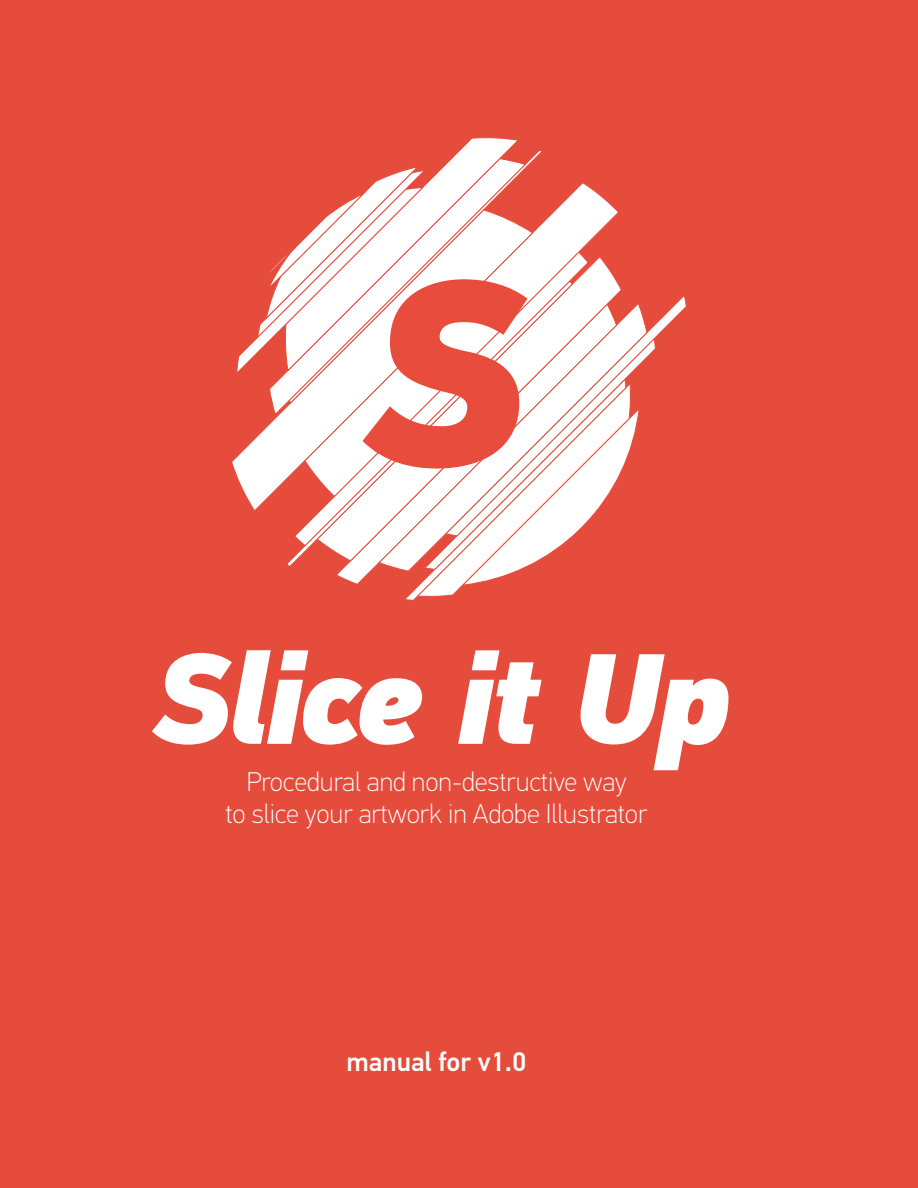
<style>
.page{position:relative;width:918px;height:1188px;background:#e54c3c}
.page>*{position:absolute;margin:0;border:0;box-sizing:border-box;transform-origin:0 0}
.t1{font:italic 900 265.65px "PF Din Text Pro";color:#e74c3c}
.t2{font:italic 900 128.7px "PF Din Text Pro";letter-spacing:-.05em;color:#fff}
.t3{font:100 27px/32.4px "PF Din Text Pro";color:#fff;text-align:center}
.t4{font:500 27px "PF Din Text Pro";color:#fff}
</style>
<div class="page">
<svg style="left:406px;top:585px;width:56px;height:16px"></svg>
<svg style="left:648px;top:296px;width:39px;height:60px"></svg>
<svg style="left:622px;top:304px;width:26px;height:164px"></svg>
<svg style="left:337px;top:568px;width:185px;height:17px"></svg>
<svg style="left:589px;top:288px;width:33px;height:231px"></svg>
<svg style="left:287px;top:547px;width:271px;height:21px"></svg>
<svg style="left:295px;top:497px;width:294px;height:50px;background:#fbe6e4"></svg>
<svg style="left:534px;top:183px;width:86px;height:314px;background:#fadedb"></svg>
<svg style="left:232px;top:405px;width:302px;height:107px;background:#fae2df"></svg>
<svg style="left:527px;top:151px;width:17px;height:254px"></svg>
<svg style="left:268px;top:163px;width:259px;height:253px;background:#fceceb"></svg>
<svg style="left:285px;top:137px;width:235px;height:235px"></svg>
<svg style="left:237px;top:165px;width:190px;height:210px"></svg>
<h1 class="t1" style="left:344px;top:204px;width:176px">S</h1>
<h2 class="t2" style="left:143px;top:617px;width:584px">Slice it Up</h2>
<p class="t3" style="left:226px;top:765px;width:423px">Procedural and non-destructive way<br>to slice your artwork in Adobe Illustrator</p>
<p class="t4" style="left:346px;top:1046px;width:182px">manual for v1.0</p>
</div>
